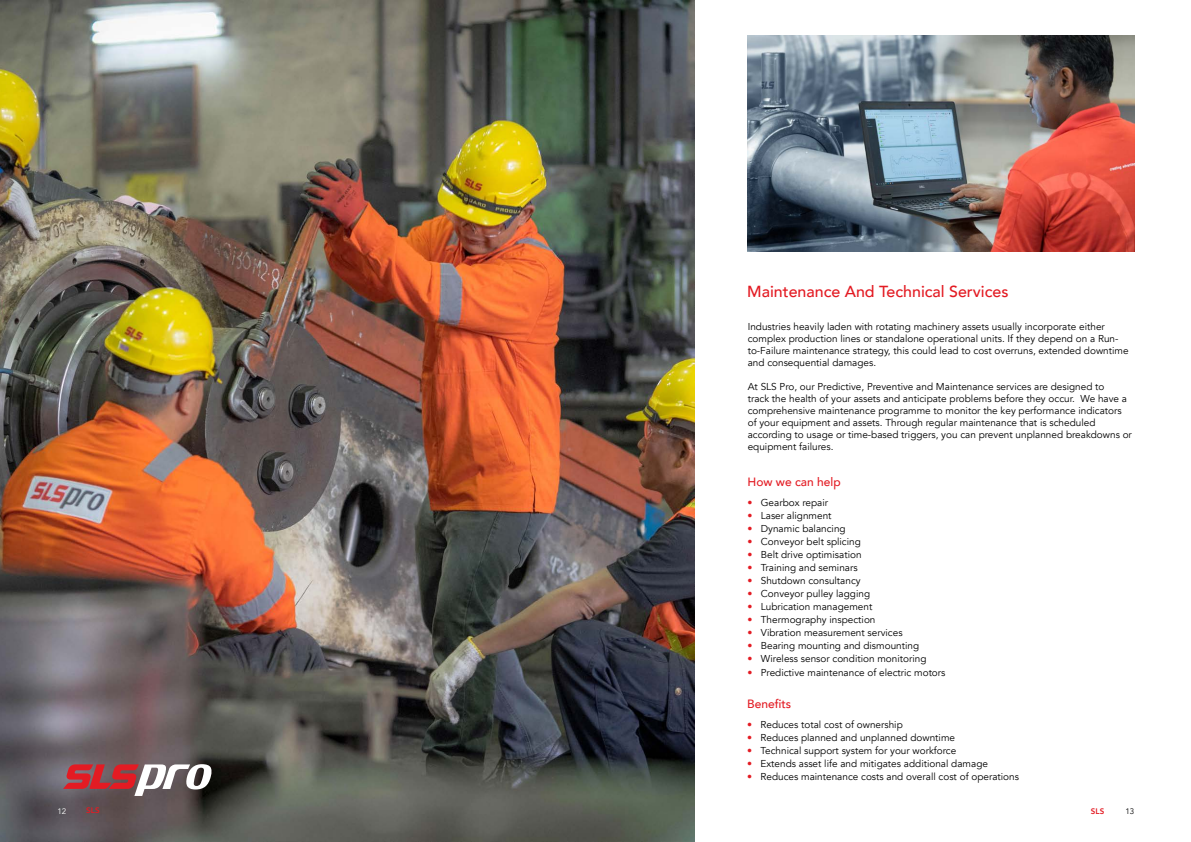
<style>
.page{position:relative;width:1191px;height:842px;background:#fff}
.page>*{position:absolute;margin:0;border:0;box-sizing:border-box;transform-origin:0 0}
.t1{font:500 16px "Avenir";color:#e31b23}
.t2{font:500 12px "Avenir";color:#e31b23}
.t3{font:10px/12px "Avenir";color:#000}
.t4{font:800 8px "Avenir";color:#e31b23}
.t5{font:8px "Avenir";color:#fff}
.t6{font:8px "Avenir";color:#000}
.s1{color:#e31b23}
</style>
<div class="page">
<img style="left:747px;top:36px;width:387px;height:216px">
<img style="left:0;top:0;width:694px;height:842px">
<svg style="left:63px;top:764px;width:149px;height:32px"></svg>
<p class="t1" style="left:747px;top:277px;width:263px">Maintenance And Technical Services</p>
<p class="t3" style="left:747px;top:320px;width:382px">Industries heavily laden with rotating machinery assets usually incorporate either complex production lines or standalone operational units. If they depend on a Run&shy;to-Failure maintenance strategy, this could lead to cost overruns, extended downtime and consequential damages.</p>
<p class="t3" style="left:747px;top:380px;width:386px">At SLS Pro, our Predictive, Preventive and Maintenance services are designed to<br>track the health of your assets and anticipate problems before they occur. We have a comprehensive maintenance programme to monitor the key performance indicators of your equipment and assets. Through regular maintenance that is scheduled according to usage or time-based triggers, you can prevent unplanned breakdowns or equipment failures.</p>
<p class="t2" style="left:747px;top:472px;width:95px">How we can help</p>
<p class="t3" style="left:747px;top:497px;width:82px"><span class="s1">•</span> Gearbox repair</p>
<p class="t3" style="left:747px;top:510px;width:86px"><span class="s1">•</span> Laser alignment</p>
<p class="t3" style="left:747px;top:523px;width:100px"><span class="s1">•</span> Dynamic balancing</p>
<p class="t3" style="left:747px;top:536px;width:115px"><span class="s1">•</span> Conveyor belt splicing</p>
<p class="t3" style="left:747px;top:549px;width:116px"><span class="s1">•</span> Belt drive optimisation</p>
<p class="t3" style="left:747px;top:562px;width:112px"><span class="s1">•</span> Training and seminars</p>
<p class="t3" style="left:747px;top:575px;width:115px"><span class="s1">•</span> Shutdown consultancy</p>
<p class="t3" style="left:747px;top:588px;width:124px"><span class="s1">•</span> Conveyor pulley lagging</p>
<p class="t3" style="left:747px;top:601px;width:126px"><span class="s1">•</span> Lubrication management</p>
<p class="t3" style="left:747px;top:614px;width:129px"><span class="s1">•</span> Thermography inspection</p>
<p class="t3" style="left:747px;top:627px;width:157px"><span class="s1">•</span> Vibration measurement services</p>
<p class="t3" style="left:747px;top:640px;width:173px"><span class="s1">•</span> Bearing mounting and dismounting</p>
<p class="t3" style="left:747px;top:653px;width:180px"><span class="s1">•</span> Wireless sensor condition monitoring</p>
<p class="t3" style="left:747px;top:666px;width:199px"><span class="s1">•</span> Predictive maintenance of electric motors</p>
<p class="t2" style="left:747px;top:694px;width:46px">Benefits</p>
<p class="t3" style="left:747px;top:719px;width:157px"><span class="s1">•</span> Reduces total cost of ownership</p>
<p class="t3" style="left:747px;top:732px;width:209px"><span class="s1">•</span> Reduces planned and unplanned downtime</p>
<p class="t3" style="left:747px;top:745px;width:211px"><span class="s1">•</span> Technical support system for your workforce</p>
<p class="t3" style="left:747px;top:758px;width:242px"><span class="s1">•</span> Extends asset life and mitigates additional damage</p>
<p class="t3" style="left:747px;top:771px;width:273px"><span class="s1">•</span> Reduces maintenance costs and overall cost of operations</p>
<p class="t5" style="left:57px;top:806px;width:10px">12</p>
<p class="t4" style="left:86px;top:804px;width:15px">SLS</p>
<p class="t4" style="left:1091px;top:805px;width:15px">SLS</p>
<p class="t6" style="left:1125px;top:806px;width:10px">13</p>
</div>
